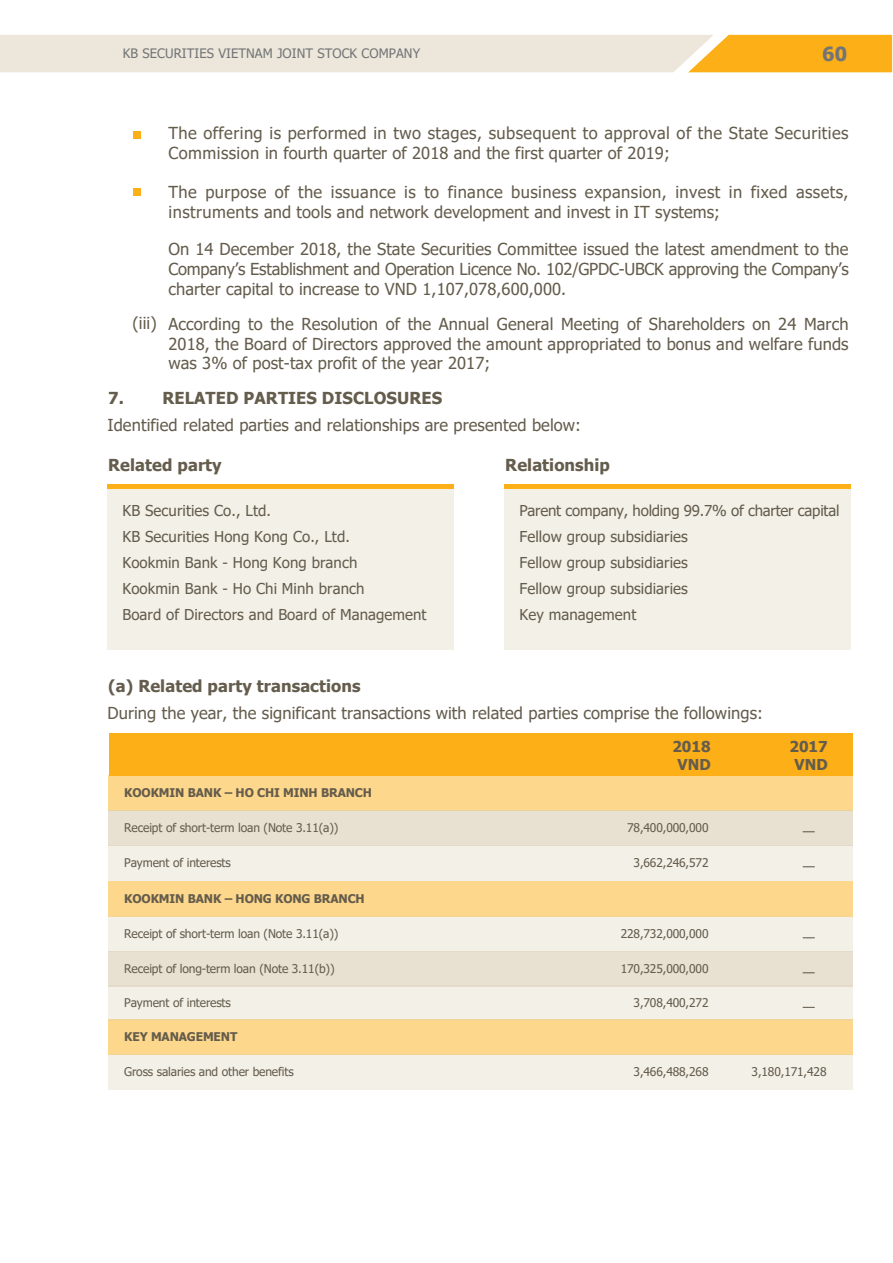
<style>
.page{position:relative;width:893px;height:1263px;background:#fff}
.page>*{position:absolute;margin:0;border:0;box-sizing:border-box;transform-origin:0 0}
.t1{font:700 19.5px "Tahoma";color:#737477}
.t2{font:16.5px/19.8px "Tahoma";letter-spacing:.005em;color:#645c4c;text-align:justify}
.t3{font:16.5px/19.8px "Tahoma";letter-spacing:.025em;color:#645c4c}
.t4{font:700 16.5px "Tahoma";letter-spacing:.005em;color:#645c4c}
.t5{font:15px/26px "Tahoma";letter-spacing:.005em;color:#645c4c}
.t6{font:700 15px/18px "Tahoma";letter-spacing:.005em;color:#645c4c;text-align:center}
.t7{font:13.05px "Tahoma";letter-spacing:.005em;color:#737477}
.t8{font:12px "Tahoma";letter-spacing:-.01em;color:#645c4c}
.t9{font:700 12px "Tahoma";letter-spacing:-.01em;color:#645c4c}
</style>
<div class="page">
<div style="left:109px;top:733px;width:743px;height:42px;background:#fcaf17"></div>
<div style="left:108px;top:775px;width:744px;height:36px;background:#fdd78b"></div>
<div style="left:108px;top:810px;width:744px;height:36px;background:#e8e1d2"></div>
<div style="left:108px;top:845px;width:744px;height:36px;background:#f3f0e8"></div>
<div style="left:108px;top:881px;width:744px;height:36px;background:#fdd78b"></div>
<div style="left:108px;top:916px;width:744px;height:36px;background:#f3f0e8"></div>
<div style="left:108px;top:1019px;width:744px;height:36px;background:#fdd78b"></div>
<div style="left:108px;top:1054px;width:744px;height:36px;background:#f3f0e8"></div>
<div style="left:108px;top:985px;width:744px;height:36px;background:#f3f0e8"></div>
<div style="left:108px;top:951px;width:744px;height:36px;background:#e8e1d2"></div>
<div style="left:133px;top:132px;width:7px;height:7px;background:#fcaf17"></div>
<div style="left:133px;top:189px;width:7px;height:7px;background:#fcaf17"></div>
<hr style="left:107px;top:485px;width:346px;height:4px;background:#fcaf17">
<div style="left:107px;top:489px;width:346px;height:160px;background:#f3f0e8"></div>
<hr style="left:504px;top:485px;width:346px;height:4px;background:#fcaf17">
<div style="left:504px;top:489px;width:346px;height:160px;background:#f3f0e8"></div>
<svg style="left:0;top:35px;width:892px;height:37px"></svg>
<svg style="left:803px;top:831px;width:12px;height:1px"></svg>
<svg style="left:803px;top:866px;width:12px;height:1px"></svg>
<svg style="left:803px;top:937px;width:12px;height:1px"></svg>
<svg style="left:803px;top:972px;width:12px;height:1px"></svg>
<svg style="left:803px;top:1007px;width:12px;height:1px"></svg>
<p class="t7" style="left:123px;top:45px;width:299px">KB SECURITIES VIETNAM JOINT STOCK COMPANY</p>
<p class="t1" style="left:822px;top:40px;width:26px">60</p>
<p class="t2" style="left:132px;top:314px;width:26px">(iii)</p>
<p class="t3" style="left:168px;top:124px;width:681px">The offering is performed in two stages, subsequent to approval of the State Securities<br>Commission in fourth quarter of 2018 and the first quarter of 2019;</p>
<p class="t3" style="left:168px;top:183px;width:681px">The purpose of the issuance is to finance business expansion, invest in fixed assets, instruments and tools and network development and invest in IT systems;</p>
<p class="t2" style="left:168px;top:240px;width:682px">On 14 December 2018, the State Securities Committee issued the latest amendment to the Company’s Establishment and Operation Licence No. 102/GPDC-UBCK approving the Company’s charter capital to increase to VND 1,107,078,600,000.</p>
<p class="t2" style="left:168px;top:315px;width:682px">According to the Resolution of the Annual General Meeting of Shareholders on 24 March 2018, the Board of Directors approved the amount appropriated to bonus and welfare funds was 3% of post-tax profit of the year 2017;</p>
<p class="t4" style="left:108px;top:386px;width:335px">7. RELATED PARTIES DISCLOSURES</p>
<p class="t2" style="left:107px;top:416px;width:475px">Identified related parties and relationships are presented below:</p>
<p class="t4" style="left:108px;top:453px;width:115px">Related party</p>
<p class="t5" style="left:122px;top:498px;width:306px">KB Securities Co., Ltd.<br>KB Securities Hong Kong Co., Ltd.<br>Kookmin Bank - Hong Kong branch<br>Kookmin Bank - Ho Chi Minh branch<br>Board of Directors and Board of Management</p>
<p class="t4" style="left:108px;top:674px;width:254px">(a) Related party transactions</p>
<p class="t4" style="left:505px;top:453px;width:106px">Relationship</p>
<p class="t5" style="left:519px;top:498px;width:321px">Parent company, holding 99.7% of charter capital<br>Fellow group subsidiaries<br>Fellow group subsidiaries<br>Fellow group subsidiaries<br>Key management</p>
<p class="t2" style="left:107px;top:704px;width:657px">During the year, the significant transactions with related parties comprise the followings:</p>
<p class="t9" style="left:124px;top:784px;width:249px">KOOKMIN BANK – HO CHI MINH BRANCH</p>
<p class="t6" style="left:672px;top:738px;width:40px">2018<br>VND</p>
<p class="t8" style="left:124px;top:819px;width:216px">Receipt of short-term loan (Note 3.11(a))</p>
<p class="t8" style="left:627px;top:820px;width:83px">78,400,000,000</p>
<p class="t8" style="left:124px;top:854px;width:108px">Payment of interests</p>
<p class="t8" style="left:634px;top:855px;width:76px">3,662,246,572</p>
<p class="t9" style="left:124px;top:890px;width:242px">KOOKMIN BANK – HONG KONG BRANCH</p>
<p class="t8" style="left:124px;top:925px;width:216px">Receipt of short-term loan (Note 3.11(a))</p>
<p class="t8" style="left:621px;top:926px;width:89px">228,732,000,000</p>
<p class="t8" style="left:124px;top:960px;width:212px">Receipt of long-term loan (Note 3.11(b))</p>
<p class="t8" style="left:621px;top:961px;width:89px">170,325,000,000</p>
<p class="t8" style="left:124px;top:994px;width:108px">Payment of interests</p>
<p class="t8" style="left:634px;top:995px;width:76px">3,708,400,272</p>
<p class="t6" style="left:789px;top:738px;width:40px">2017<br>VND</p>
<p class="t9" style="left:124px;top:1028px;width:115px">KEY MANAGEMENT</p>
<p class="t8" style="left:124px;top:1063px;width:171px">Gross salaries and other benefits</p>
<p class="t8" style="left:634px;top:1064px;width:76px">3,466,488,268</p>
<p class="t8" style="left:752px;top:1064px;width:76px">3,180,171,428</p>
</div>
